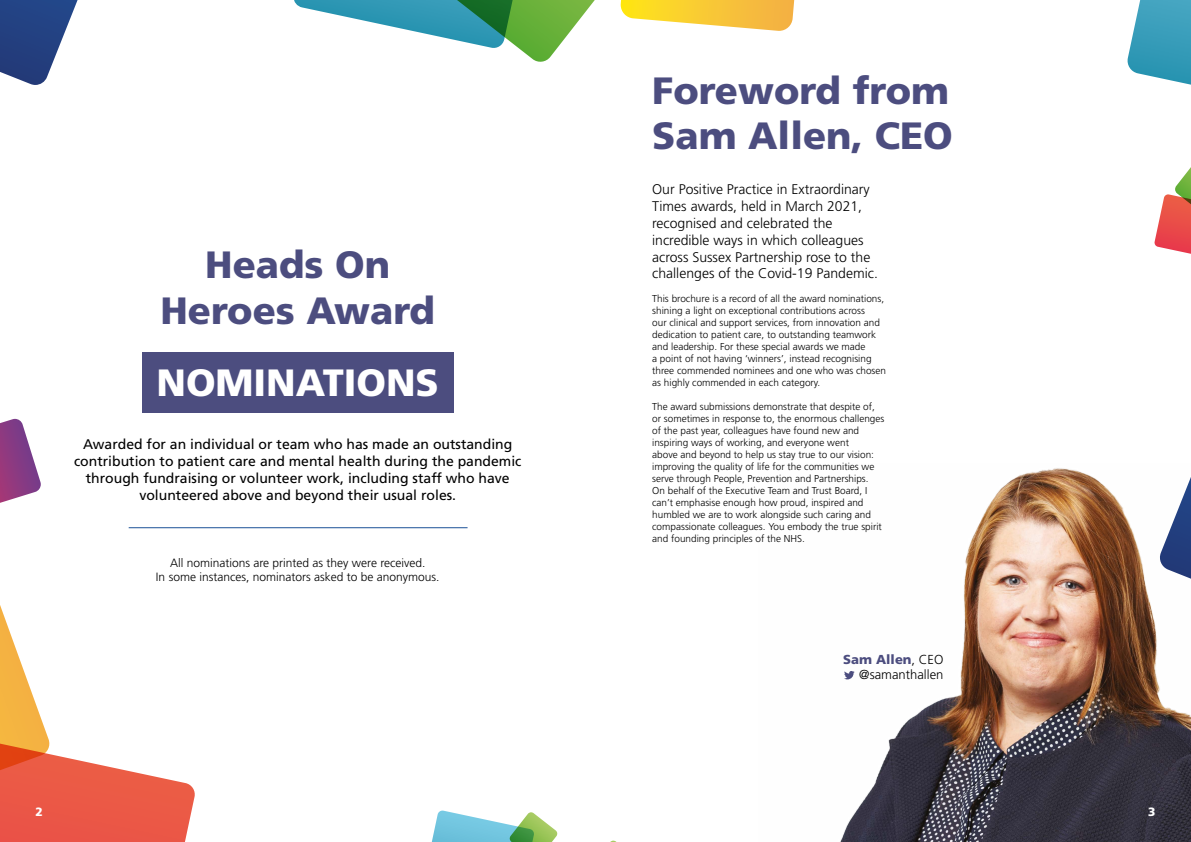
<style>
.page{position:relative;width:1191px;height:842px;background:#fff}
.page>*{position:absolute;margin:0;border:0;box-sizing:border-box;transform-origin:0 0}
.t1{font:900 38px/45.6px "Frutiger";color:#4c4d7f;text-align:center}
.t2{font:900 38px "Frutiger";color:#fff}
.t3{font:14px/16.8px "Frutiger";color:#000;text-align:center}
.t4{font:300 14px/16.8px "Frutiger";color:#000}
.t5{font:300 13px/15.6px "Frutiger";color:#000;text-align:right}
.t6{font:300 12px/14.4px "Frutiger";color:#000;text-align:center}
.t7{font:900 12px "Frutiger";color:#fff}
.t8{font:300 10px/12px "Frutiger";color:#000}
.s1{font-weight:900;color:#4c4d7f}
</style>
<div class="page">
<svg style="left:0;top:419px;width:41px;height:84px"></svg>
<svg style="left:0;top:527px;width:195px;height:315px"></svg>
<svg style="left:294px;top:0;width:301px;height:62px"></svg>
<svg style="left:0;top:0;width:78px;height:85px"></svg>
<svg style="left:431px;top:810px;width:126px;height:32px"></svg>
<svg style="left:620px;top:0;width:175px;height:31px"></svg>
<svg style="left:1154px;top:167px;width:37px;height:87px"></svg>
<svg style="left:1127px;top:0;width:64px;height:85px"></svg>
<img style="left:840px;top:468px;width:351px;height:374px">
<div style="left:142px;top:352px;width:312px;height:61px;background:#4c4d7f"></div>
<hr style="left:129px;top:527px;width:338px;height:1px;background:#1a5197">
<svg style="left:844px;top:671px;width:10px;height:8px"></svg>
<h1 class="t1" style="left:160px;top:242px;width:276px">Heads On<br>Heroes Award</h1>
<h1 class="t2" style="left:156px;top:360px;width:284px">NOMINATIONS</h1>
<p class="t3" style="left:74px;top:436px;width:449px">Awarded for an individual or team who has made an outstanding contribution to patient care and mental health during the pandemic through fundraising or volunteer work, including staff who have volunteered above and beyond their usual roles.</p>
<p class="t6" style="left:156px;top:555px;width:285px">All nominations are printed as they were received.<br>In some instances, nominators asked to be anonymous.</p>
<h1 class="t1" style="left:652px;top:67px;width:302px;text-align:left">Foreword from<br>Sam Allen, CEO</h1>
<h2 class="t4" style="left:652px;top:181px;width:227px">Our Positive Practice in Extraordinary Times awards, held in March 2021, recognised and celebrated the incredible ways in which colleagues across Sussex Partnership rose to the challenges of the Covid-19 Pandemic.</h2>
<p class="t8" style="left:652px;top:293px;width:235px">This brochure is a record of all the award nominations, shining a light on exceptional contributions across<br>our clinical and support services, from innovation and dedication to patient care, to outstanding teamwork and leadership. For these special awards we made<br>a point of not having ‘winners’, instead recognising three commended nominees and one who was chosen as highly commended in each category.</p>
<p class="t8" style="left:652px;top:401px;width:234px">The award submissions demonstrate that despite of, or sometimes in response to, the enormous challenges of the past year, colleagues have found new and inspiring ways of working, and everyone went<br>above and beyond to help us stay true to our vision: improving the quality of life for the communities we serve through People, Prevention and Partnerships.<br>On behalf of the Executive Team and Trust Board, I can’t emphasise enough how proud, inspired and humbled we are to work alongside such caring and compassionate colleagues. You embody the true spirit and founding principles of the NHS.</p>
<h3 class="t5" style="left:843px;top:651px;width:102px"><span class="s1">Sam Allen</span>, CEO @samanthallen</h3>
<p class="t7" style="left:36px;top:805px;width:9px">2</p>
<p class="t7" style="left:1148px;top:805px;width:9px">3</p>
</div>
